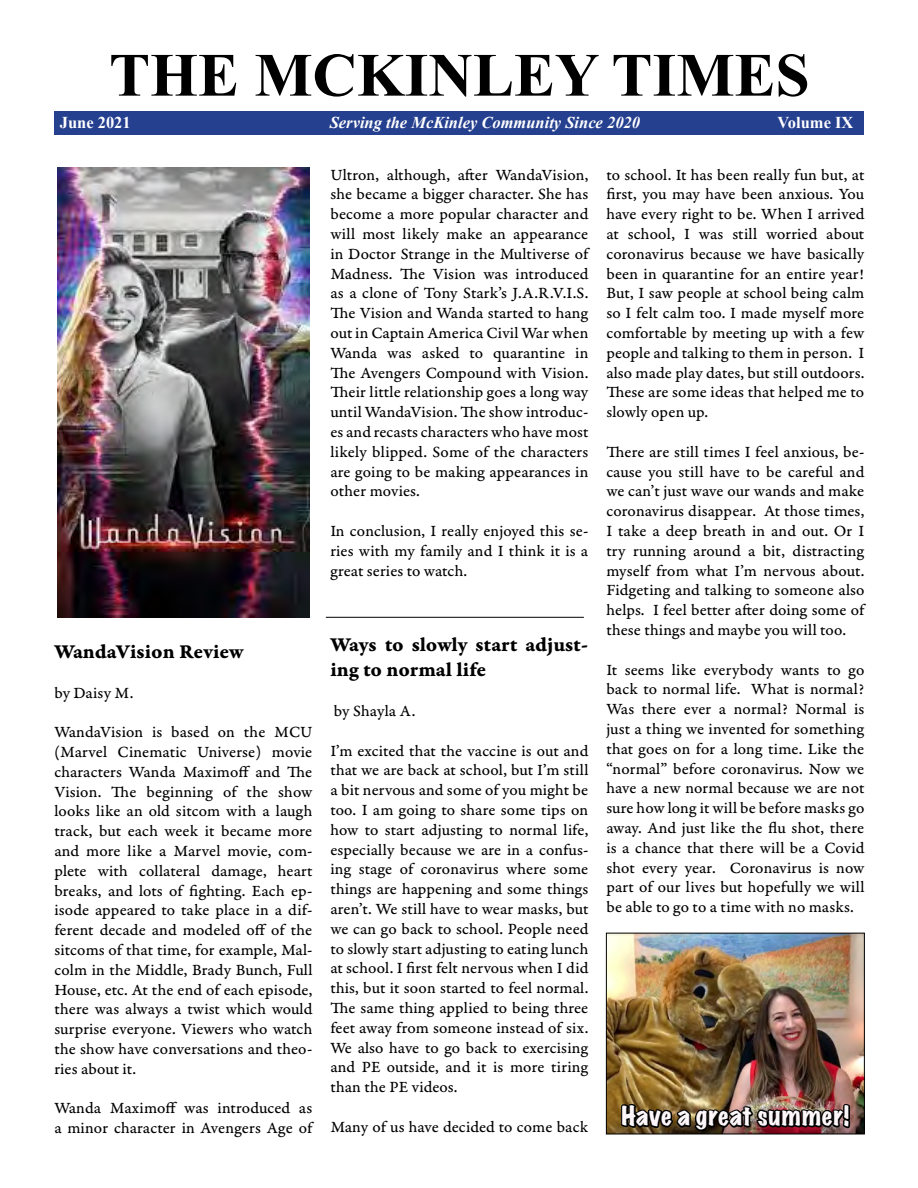
<style>
.page{position:relative;width:918px;height:1188px;background:#fff}
.page>*{position:absolute;margin:0;border:0;box-sizing:border-box;transform-origin:0 0}
.t1{font:700 61.5px "Times New Roman";color:#000}
.t2{font:expanded 24px "Marker Felt";letter-spacing:.035em;color:#fef7fa}
.t3{font:21px/25.2px "Garamond Premr Pro Bd Capt";color:#000}
.t4{font:16.5px/19.8px "Garamond Premr Pro Capt";letter-spacing:.005em;color:#000;text-align:justify}
.t5{font:italic 700 16.5px "Times New Roman";color:#fff}
.t6{font:700 16.5px "Times New Roman";color:#fff}
</style>
<div class="page">
<hr style="left:326px;top:617px;width:258px;height:1px;background:#000">
<div style="left:54px;top:111px;width:810px;height:24px;background:#25408f"></div>
<img style="left:57px;top:168px;width:252px;height:450px">
<img style="left:608px;top:935px;width:255px;height:197px">
<div style="left:606px;top:933px;width:259px;height:201px;border:1px solid #000"></div>
<p class="t1" style="left:109px;top:33px;width:702px">THE MCKINLEY TIMES</p>
<p class="t6" style="left:60px;top:111px;width:73px">June 2021</p>
<p class="t5" style="left:330px;top:111px;width:312px">Serving the McKinley Community Since 2020</p>
<p class="t6" style="left:778px;top:111px;width:77px">Volume IX</p>
<p class="t4" style="left:330px;top:165px;width:261px">Ultron, although, afer WandaVision, she became a bigger character. She has become a more popular character and will most likely make an appearance in Doctor Strange in the Multiverse of Madness. Te Vision was introduced as a clone of Tony Stark’s J.A.R.V.I.S.<br>Te Vision and Wanda started to hang out in Captain America Civil War when Wanda was asked to quarantine in Te Avengers Compound with Vision.<br>Teir little relationship goes a long way until WandaVision. Te show introduc&shy;es and recasts characters who have most likely blipped. Some of the characters are going to be making appearances in other movies.</p>
<p class="t4" style="left:330px;top:521px;width:259px">In conclusion, I really enjoyed this se&shy;ries with my family and I think it is a great series to watch.</p>
<h3 class="t3" style="left:54px;top:639px;width:191px">WandaVision Review</h3>
<p class="t4" style="left:54px;top:683px;width:81px">by Daisy M.</p>
<p class="t4" style="left:54px;top:723px;width:260px">WandaVision is based on the MCU (Marvel Cinematic Universe) movie characters Wanda Maximof and Te Vision. Te beginning of the show looks like an old sitcom with a laugh track, but each week it became more and more like a Marvel movie, com&shy;plete with collateral damage, heart breaks, and lots of fghting. Each ep&shy;isode appeared to take place in a dif&shy;ferent decade and modeled of of the sitcoms of that time, for example, Mal&shy;colm in the Middle, Brady Bunch, Full House, etc. At the end of each episode, there was always a twist which would surprise everyone. Viewers who watch the show have conversations and theo&shy;ries about it.</p>
<p class="t4" style="left:54px;top:1099px;width:261px">Wanda Maximof was introduced as a minor character in Avengers Age of</p>
<h3 class="t3" style="left:330px;top:632px;width:260px">Ways to slowly start adjust&shy;ing to normal life</h3>
<p class="t4" style="left:334px;top:701px;width:83px">by Shayla A.</p>
<p class="t4" style="left:330px;top:741px;width:260px">I’m excited that the vaccine is out and that we are back at school, but I’m still a bit nervous and some of you might be too. I am going to share some tips on how to start adjusting to normal life, especially because we are in a confus&shy;ing stage of coronavirus where some things are happening and some things aren’t. We still have to wear masks, but we can go back to school. People need to slowly start adjusting to eating lunch at school. I frst felt nervous when I did this, but it soon started to feel normal.<br>Te same thing applied to being three feet away from someone instead of six.<br>We also have to go back to exercising and PE outside, and it is more tiring than the PE videos.</p>
<p class="t4" style="left:330px;top:1117px;width:259px">Many of us have decided to come back</p>
<p class="t4" style="left:606px;top:165px;width:260px">to school. It has been really fun but, at frst, you may have been anxious. You have every right to be. When I arrived at school, I was still worried about coronavirus because we have basically been in quarantine for an entire year!<br>But, I saw people at school being calm so I felt calm too. I made myself more comfortable by meeting up with a few people and talking to them in person. I also made play dates, but still outdoors.<br>Tese are some ideas that helped me to slowly open up.</p>
<p class="t4" style="left:606px;top:442px;width:261px">Tere are still times I feel anxious, be&shy;cause you still have to be careful and we can’t just wave our wands and make coronavirus disappear. At those times, I take a deep breath in and out. Or I try running around a bit, distracting myself from what I’m nervous about.<br>Fidgeting and talking to someone also helps. I feel better afer doing some of these things and maybe you will too.</p>
<p class="t4" style="left:606px;top:660px;width:260px">It seems like everybody wants to go back to normal life. What is normal?<br>Was there ever a normal? Normal is just a thing we invented for something that goes on for a long time. Like the “normal” before coronavirus. Now we have a new normal because we are not sure how long it will be before masks go away. And just like the fu shot, there is a chance that there will be a Covid shot every year. Coronavirus is now part of our lives but hopefully we will be able to go to a time with no masks.</p>
<p class="t2" style="left:622px;top:1097px;width:229px">Have a great summer!</p>
</div>
